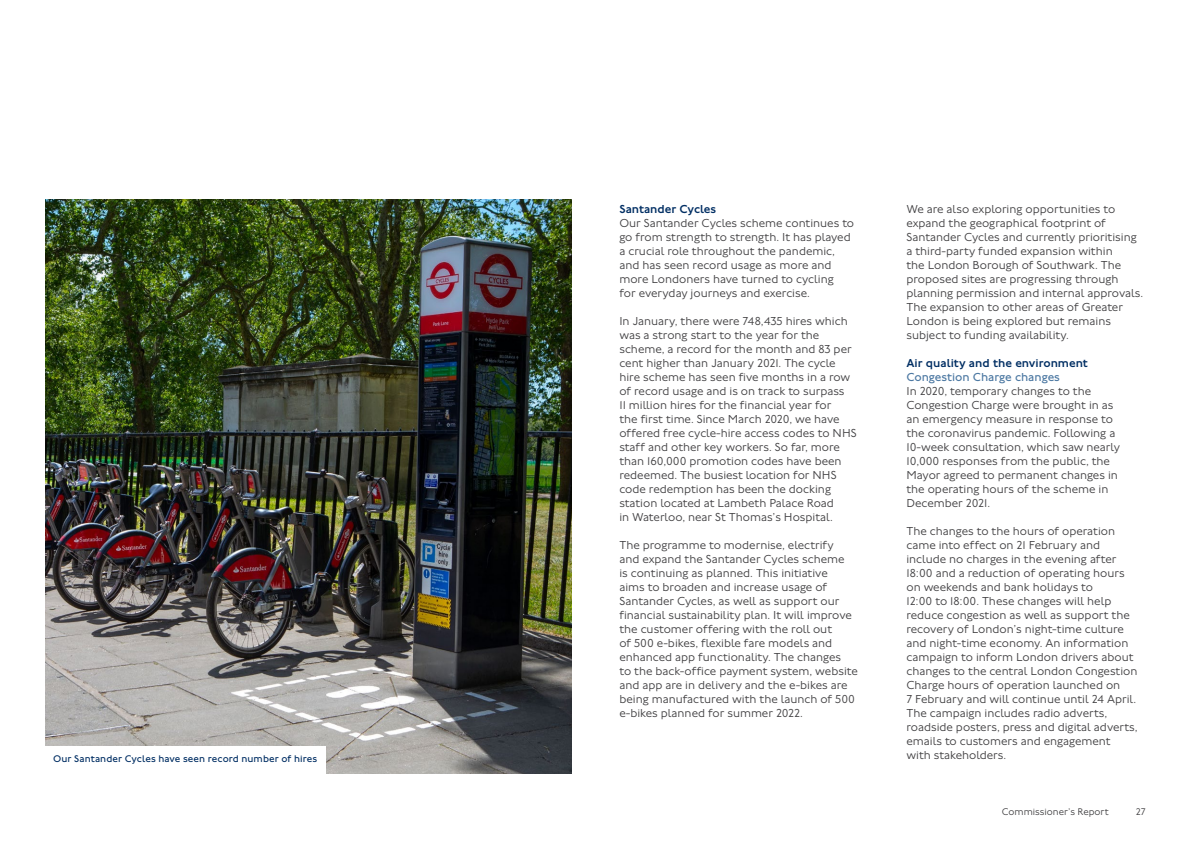
<style>
.page{position:relative;width:1191px;height:842px;background:#fff}
.page>*{position:absolute;margin:0;border:0;box-sizing:border-box;transform-origin:0 0}
.Body_12_14__P{font:300 12px/14px "Johnston 100";color:#414042}
.Body_Heading_12_14_B{font:500 12px "Johnston 100";color:#002e63}
.Body_Sub-heading_12{font:12px "Johnston 100";color:#4c78a2}
.PictureCaption_10_12{font:10px "Johnston 100";letter-spacing:.005em;color:#002e63}
.t1{font:300 10px "Johnston 100";color:#414042}
</style>
<div class="page">
<img style="left:45px;top:199px;width:526px;height:574px">
<div style="left:45px;top:746px;width:281px;height:28px;background:#fff"></div>
<p class="PictureCaption_10_12" style="left:53px;top:753px;width:266px">Our Santander Cycles have seen record number of hires</p>
<h3 class="Body_Heading_12_14_B" style="left:619px;top:203px;width:98px">Santander Cycles</h3>
<p class="Body_12_14__P" style="left:619px;top:217px;width:236px">Our Santander Cycles scheme continues to go from strength to strength. It has played a crucial role throughout the pandemic, and has seen record usage as more and more Londoners have turned to cycling<br>for everyday journeys and exercise.</p>
<p class="Body_12_14__P" style="left:619px;top:315px;width:239px">In January, there were 748,435 hires which was a strong start to the year for the scheme, a record for the month and 83 per cent higher than January 2021. The cycle hire scheme has seen five months in a row of record usage and is on track to surpass<br>11 million hires for the financial year for<br>the first time. Since March 2020, we have offered free cycle-hire access codes to NHS staff and other key workers. So far, more than 160,000 promotion codes have been redeemed. The busiest location for NHS code redemption has been the docking station located at Lambeth Palace Road<br>in Waterloo, near St Thomas’s Hospital.</p>
<p class="Body_12_14__P" style="left:619px;top:539px;width:240px">The programme to modernise, electrify<br>and expand the Santander Cycles scheme<br>is continuing as planned. This initiative<br>aims to broaden and increase usage of Santander Cycles, as well as support our financial sustainability plan. It will improve the customer offering with the roll out<br>of 500 e-bikes, flexible fare models and enhanced app functionality. The changes<br>to the back-office payment system, website and app are in delivery and the e-bikes are being manufactured with the launch of 500 e-bikes planned for summer 2022.</p>
<p class="Body_12_14__P" style="left:906px;top:203px;width:238px">We are also exploring opportunities to expand the geographical footprint of Santander Cycles and currently prioritising a third-party funded expansion within<br>the London Borough of Southwark. The proposed sites are progressing through planning permission and internal approvals.<br>The expansion to other areas of Greater London is being explored but remains subject to funding availability.</p>
<h3 class="Body_Heading_12_14_B" style="left:906px;top:357px;width:183px">Air quality and the environment</h3>
<h4 class="Body_Sub-heading_12" style="left:906px;top:371px;width:155px">Congestion Charge changes</h4>
<p class="Body_12_14__P" style="left:906px;top:385px;width:215px">In 2020, temporary changes to the Congestion Charge were brought in as an emergency measure in response to the coronavirus pandemic. Following a 10-week consultation, which saw nearly 10,000 responses from the public, the Mayor agreed to permanent changes in the operating hours of the scheme in December 2021.</p>
<p class="Body_12_14__P" style="left:906px;top:525px;width:233px">The changes to the hours of operation came into effect on 21 February and include no charges in the evening after 18:00 and a reduction of operating hours on weekends and bank holidays to<br>12:00 to 18:00. These changes will help reduce congestion as well as support the recovery of London’s night-time culture and night‑time economy. An information campaign to inform London drivers about changes to the central London Congestion Charge hours of operation launched on<br>7 February and will continue until 24 April.<br>The campaign includes radio adverts, roadside posters, press and digital adverts, emails to customers and engagement with stakeholders.</p>
<p class="t1" style="left:1002px;top:807px;width:108px">Commissioner’s Report</p>
<p class="t1" style="left:1136px;top:807px;width:11px">27</p>
</div>
